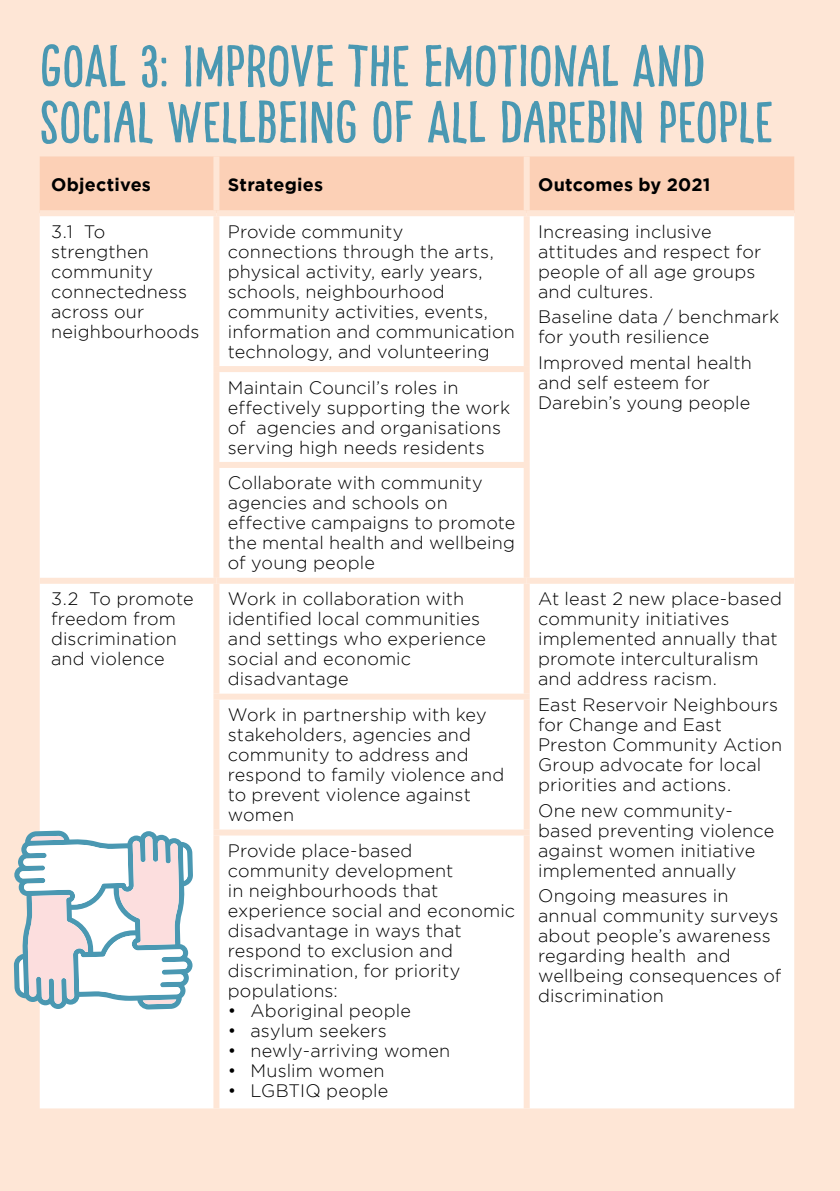
<style>
.page{position:relative;width:840px;height:1191px;background:#fff}
.page>*{position:absolute;margin:0;border:0;box-sizing:border-box;transform-origin:0 0}
.t1{font:58px/56px "Pinto NO 01";letter-spacing:-.005em;color:#4a98b2}
.t2{font:300 18px/20px "Gotham";letter-spacing:.01em;color:#000}
.t3{font:700 18px "Gotham";letter-spacing:.01em;color:#000}
</style>
<div class="page">
<hr style="left:839px;top:0;width:1px;height:1191px;background:#e8ddee">
<div style="left:0;top:0;width:839px;height:1191px;background:#fee6d6"></div>
<div style="left:40px;top:156px;width:753px;height:54px;background:#fcd0b6"></div>
<div style="left:40px;top:216px;width:753px;height:892px;background:#fff"></div>
<div style="left:213px;top:216px;width:6px;height:150px;background:#fee6d6"></div>
<div style="left:523px;top:216px;width:6px;height:150px;background:#fee6d6"></div>
<div style="left:213px;top:366px;width:316px;height:6px;background:#fee6d6"></div>
<div style="left:213px;top:372px;width:6px;height:90px;background:#fee6d6"></div>
<div style="left:523px;top:372px;width:6px;height:90px;background:#fee6d6"></div>
<div style="left:213px;top:462px;width:316px;height:6px;background:#fee6d6"></div>
<div style="left:213px;top:468px;width:6px;height:110px;background:#fee6d6"></div>
<div style="left:523px;top:468px;width:6px;height:110px;background:#fee6d6"></div>
<div style="left:40px;top:578px;width:176px;height:6px;background:#fee6d6"></div>
<div style="left:216px;top:578px;width:310px;height:6px;background:#fee6d6"></div>
<div style="left:213px;top:584px;width:6px;height:109px;background:#fee6d6"></div>
<div style="left:526px;top:578px;width:267px;height:6px;background:#fee6d6"></div>
<div style="left:523px;top:584px;width:6px;height:109px;background:#fee6d6"></div>
<div style="left:213px;top:693px;width:316px;height:6px;background:#fee6d6"></div>
<div style="left:213px;top:699px;width:6px;height:130px;background:#fee6d6"></div>
<div style="left:523px;top:699px;width:6px;height:130px;background:#fee6d6"></div>
<div style="left:213px;top:829px;width:316px;height:6px;background:#fee6d6"></div>
<div style="left:213px;top:835px;width:6px;height:273px;background:#fee6d6"></div>
<div style="left:523px;top:835px;width:6px;height:273px;background:#fee6d6"></div>
<div style="left:213px;top:156px;width:6px;height:54px;background:#fee6d6"></div>
<div style="left:523px;top:156px;width:6px;height:54px;background:#fee6d6"></div>
<svg style="left:14px;top:830px;width:179px;height:179px"></svg>
<h1 class="t1" style="left:40px;top:39px;width:734px">GOAL 3: IMPROVE THE EMOTIONAL AND<br>SOCIAL WELLBEING OF ALL DAREBIN PEOPLE</h1>
<p class="t3" style="left:51px;top:175px;width:101px">Objectives</p>
<p class="t3" style="left:228px;top:175px;width:97px">Strategies</p>
<p class="t3" style="left:537px;top:175px;width:174px">Outcomes by 2021</p>
<p class="t2" style="left:51px;top:221px;width:150px">3.1 To strengthen community connectedness across our neighbourhoods</p>
<p class="t2" style="left:228px;top:221px;width:288px">Provide community connections through the arts, physical activity, early years, schools, neighbourhood community activities, events, information and communication technology, and volunteering</p>
<p class="t2" style="left:537px;top:221px;width:224px">Increasing inclusive attitudes and respect for people of all age groups and cultures.</p>
<p class="t2" style="left:537px;top:307px;width:243px">Baseline data / benchmark for youth resilience</p>
<p class="t2" style="left:537px;top:352px;width:215px">Improved mental health and self esteem for<br>Darebin’s young people</p>
<p class="t2" style="left:228px;top:377px;width:284px">Maintain Council’s roles in effectively supporting the work of agencies and organisations serving high needs residents</p>
<p class="t2" style="left:228px;top:473px;width:289px">Collaborate with community agencies and schools on effective campaigns to promote the mental health and wellbeing of young people</p>
<p class="t2" style="left:51px;top:588px;width:144px">3.2 To promote freedom from discrimination and violence</p>
<p class="t2" style="left:228px;top:588px;width:259px">Work in collaboration with identified local communities and settings who experience social and economic disadvantage</p>
<p class="t2" style="left:537px;top:588px;width:245px">At least 2 new place-based community initiatives implemented annually that promote interculturalism and address racism.</p>
<p class="t2" style="left:537px;top:694px;width:245px">East Reservoir Neighbours for Change and East<br>Preston Community Action<br>Group advocate for local priorities and actions.</p>
<p class="t2" style="left:537px;top:800px;width:237px">One new community&shy;based preventing violence against women initiative implemented annually</p>
<p class="t2" style="left:537px;top:885px;width:245px">Ongoing measures in annual community surveys about people’s awareness regarding health and wellbeing consequences of discrimination</p>
<p class="t2" style="left:228px;top:704px;width:278px">Work in partnership with key stakeholders, agencies and community to address and respond to family violence and to prevent violence against women</p>
<p class="t2" style="left:228px;top:840px;width:289px">Provide place-based community development<br>in neighbourhoods that experience social and economic disadvantage in ways that respond to exclusion and discrimination, for priority populations:</p>
<p class="t2" style="left:228px;top:1000px;width:184px">• Aboriginal people</p>
<p class="t2" style="left:228px;top:1020px;width:160px">• asylum seekers</p>
<p class="t2" style="left:228px;top:1040px;width:224px">• newly-arriving women</p>
<p class="t2" style="left:228px;top:1060px;width:158px">• Muslim women</p>
<p class="t2" style="left:228px;top:1080px;width:162px">• LGBTIQ people</p>
</div>
